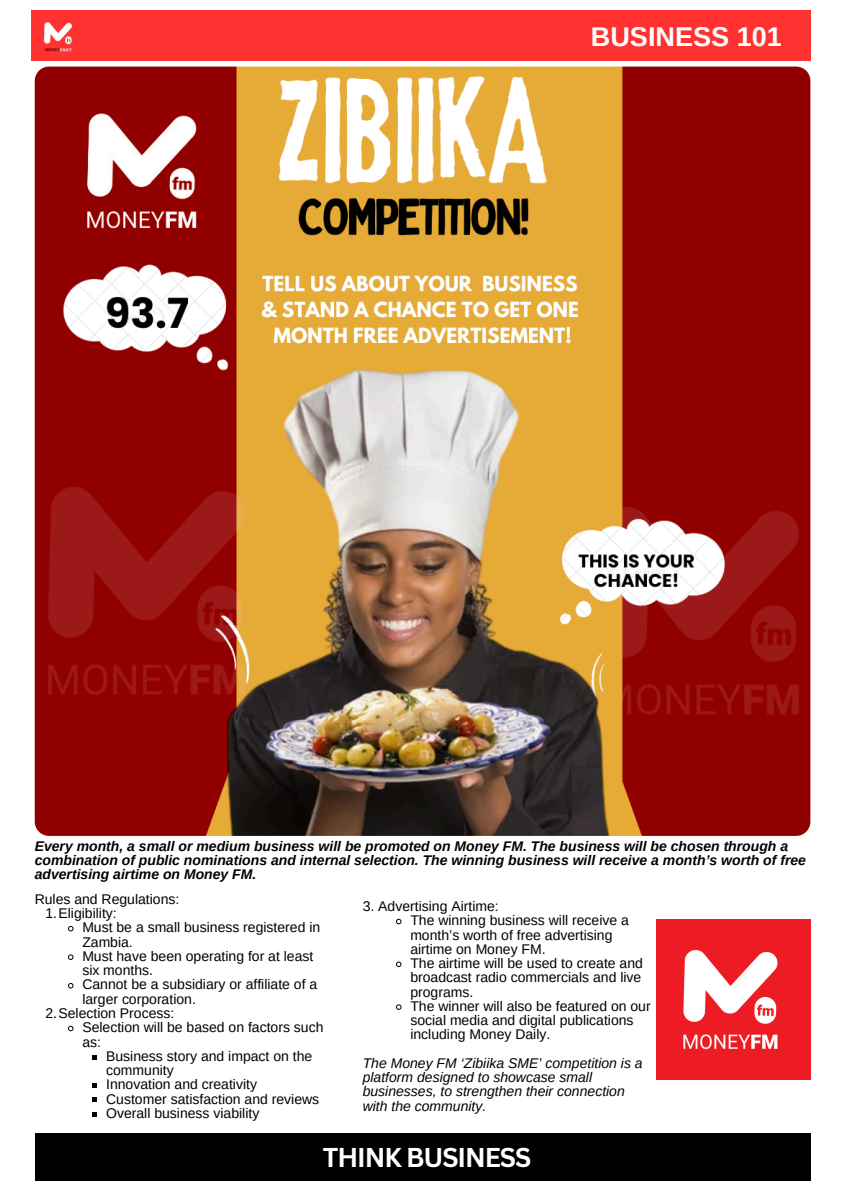
<style>
.page{position:relative;width:842px;height:1191px;background:#fff}
.page>*{position:absolute;margin:0;border:0;box-sizing:border-box;transform-origin:0 0}
.t1{font:700 27.1px "Arimo";color:#fff}
.t2{font:700 26.5px "Canva Sans";letter-spacing:-.04em;color:#fff}
.t3{font:14px/14.2px "Arimo";color:#000}
.t4{font:italic 700 14px/14.2px "Arimo";color:#000}
.t5{font:italic 14px/14.2px "Arimo";color:#000}
</style>
<div class="page">
<div style="left:35px;top:1133px;width:775px;height:47px;background:#000"></div>
<div style="left:31px;top:10px;width:779px;height:51px;background:#ff3131"></div>
<img style="left:43px;top:22px;width:29px;height:30px">
<img style="left:35px;top:67px;width:775px;height:768px;border-radius:14px">
<svg style="left:68px;top:925px;width:6px;height:6px"></svg>
<svg style="left:68px;top:954px;width:6px;height:6px"></svg>
<svg style="left:68px;top:983px;width:6px;height:5px"></svg>
<svg style="left:68px;top:1025px;width:6px;height:6px"></svg>
<svg style="left:92px;top:1055px;width:5px;height:4px"></svg>
<svg style="left:92px;top:1083px;width:5px;height:4px"></svg>
<svg style="left:92px;top:1097px;width:5px;height:4px"></svg>
<svg style="left:92px;top:1112px;width:5px;height:4px"></svg>
<svg style="left:396px;top:918px;width:6px;height:6px"></svg>
<svg style="left:396px;top:961px;width:6px;height:6px"></svg>
<svg style="left:396px;top:1004px;width:6px;height:6px"></svg>
<img style="left:656px;top:919px;width:154px;height:160px">
<h2 class="t1" style="left:591px;top:21px;width:192px">BUSINESS 101</h2>
<p class="t4" style="left:35px;top:838px;width:773px">Every month, a small or medium business will be promoted on Money FM. The business will be chosen through a combination of public nominations and internal selection. The winning business will receive a month’s worth of free advertising airtime on Money FM.</p>
<p class="t3" style="left:35px;top:891px;width:146px">Rules and Regulations:</p>
<p class="t3" style="left:45px;top:906px;width:73px">1.Eligibility:</p>
<p class="t3" style="left:82px;top:920px;width:239px">Must be a small business registered in<br>Zambia.</p>
<p class="t3" style="left:82px;top:948px;width:233px">Must have been operating for at least six months.</p>
<p class="t3" style="left:82px;top:977px;width:236px">Cannot be a subsidiary or affiliate of a larger corporation.</p>
<p class="t3" style="left:45px;top:1005px;width:130px">2.Selection Process:</p>
<p class="t3" style="left:82px;top:1020px;width:243px">Selection will be based on factors such as:</p>
<p class="t3" style="left:106px;top:1048px;width:208px">Business story and impact on the community</p>
<p class="t3" style="left:106px;top:1077px;width:152px">Innovation and creativity</p>
<p class="t3" style="left:106px;top:1091px;width:215px">Customer satisfaction and reviews</p>
<p class="t3" style="left:106px;top:1105px;width:155px">Overall business viability</p>
<p class="t3" style="left:363px;top:899px;width:138px">3. Advertising Airtime:</p>
<p class="t3" style="left:410px;top:913px;width:220px">The winning business will receive a month’s worth of free advertising airtime on Money FM.</p>
<p class="t3" style="left:410px;top:956px;width:234px;text-align:justify">The airtime will be used to create and broadcast radio commercials and live programs.</p>
<p class="t3" style="left:410px;top:998px;width:242px">The winner will also be featured on our social media and digital publications including Money Daily.</p>
<p class="t5" style="left:363px;top:1055px;width:281px">The Money FM ‘Zibiika SME’ competition is a platform designed to showcase small businesses, to strengthen their connection with the community.</p>
<p class="t2" style="left:323px;top:1138px;width:210px">THINK BUSINESS</p>
</div>
